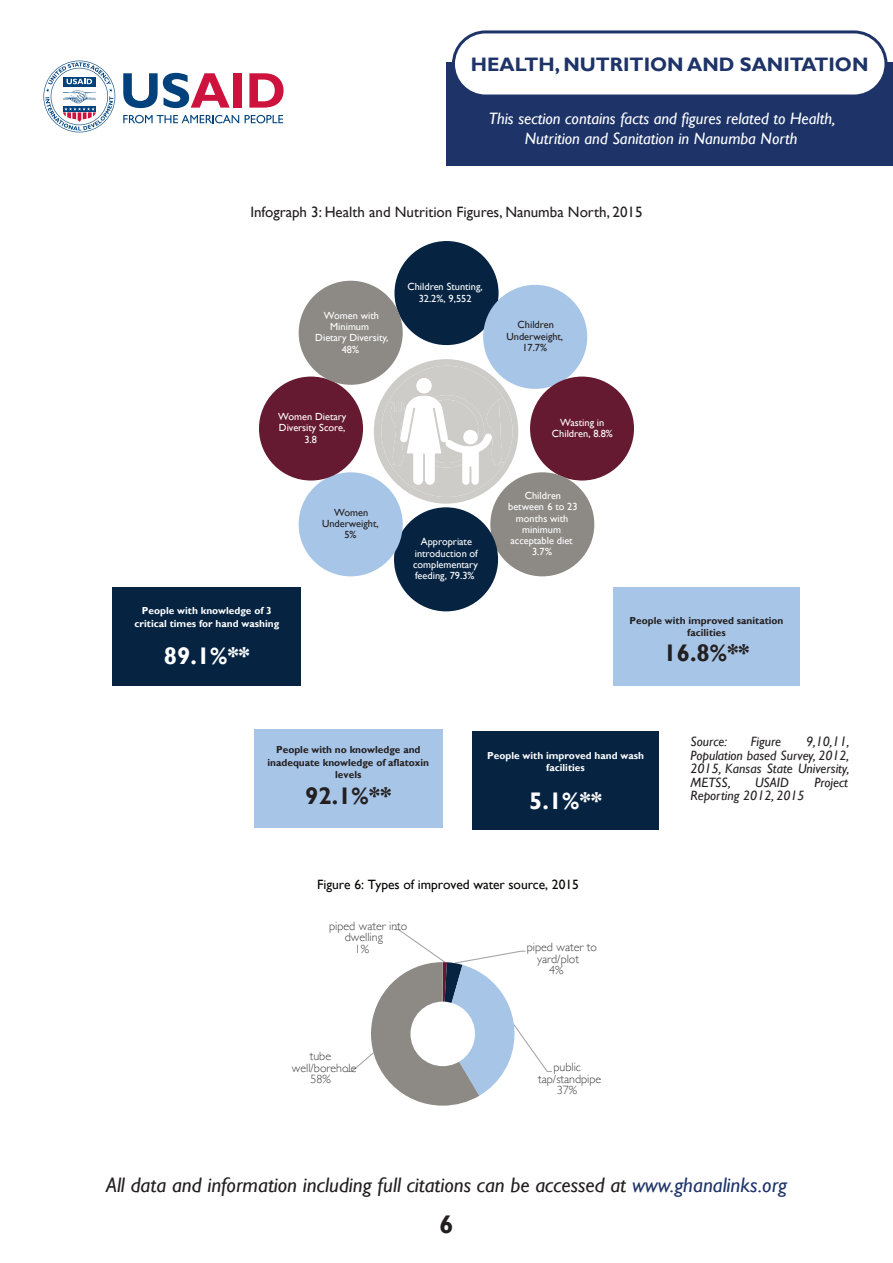
<style>
.page{position:relative;width:893px;height:1263px;background:#fff}
.page>*{position:absolute;margin:0;border:0;box-sizing:border-box;transform-origin:0 0}
.t1{font:700 25.5px "Gill Sans";color:#231f20}
.t2{font:700 24px "Gill Sans";color:#231f20}
.t3{font:700 24px "Gill Sans";color:#fff}
.t4{font:italic 21px "Gill Sans";color:#231f20}
.t5{font:700 19.5px "Gill Sans";color:#1e3468}
.t6{font:italic 16.5px/19.8px "Gill Sans";color:#fff;text-align:center}
.t7{font:15px "Gill Sans";color:#231f20}
.t8{font:italic 13.5px/13.5px "Gill Sans";color:#231f20;text-align:justify}
.t9{font:13.5px "Gill Sans";color:#050504}
.t10{font:300 12px/11.6px "Gill Sans";color:#414040;text-align:center}
.t11{font:10.35px/11.2px "Gill Sans";color:#fff;text-align:center}
.t12{font:10.35px/11.2px "Gill Sans";color:#231f20;text-align:center}
.t13{font:700 10.2px/12.1px "Gill Sans";color:#231f20;text-align:center}
.t14{font:700 10.2px/12.1px "Gill Sans";color:#fff;text-align:center}
.s1{color:#1e3468}
</style>
<div class="page">
<div style="left:446px;top:63px;width:447px;height:103px;background:#1e3468"></div>
<div style="left:453px;top:32px;width:433px;height:64px;background:#fff;border-radius:32px"></div>
<div style="left:452px;top:30px;width:435px;height:68px;border:3px solid #1e3468;border-radius:32px"></div>
<svg style="left:374px;top:359px;width:144px;height:145px"></svg>
<div style="left:416px;top:378px;width:16px;height:15px;background:#fff;border-radius:50%"></div>
<div style="left:463px;top:430px;width:15px;height:14px;background:#fff;border-radius:50%"></div>
<div style="left:394px;top:241px;width:105px;height:104px;background:#062442;border-radius:50%"></div>
<div style="left:483px;top:285px;width:104px;height:104px;background:#a7c5e7;border-radius:50%"></div>
<div style="left:530px;top:377px;width:104px;height:103px;background:#651a31;border-radius:50%"></div>
<div style="left:490px;top:472px;width:104px;height:104px;background:#8d8a86;border-radius:50%"></div>
<div style="left:394px;top:507px;width:104px;height:104px;background:#062442;border-radius:50%"></div>
<div style="left:299px;top:472px;width:104px;height:104px;background:#a7c5e7;border-radius:50%"></div>
<div style="left:259px;top:377px;width:104px;height:103px;background:#651a31;border-radius:50%"></div>
<div style="left:299px;top:281px;width:104px;height:104px;background:#8d8a86;border-radius:50%"></div>
<div style="left:113px;top:587px;width:188px;height:99px;background:#062442"></div>
<div style="left:254px;top:729px;width:188px;height:99px;background:#a7c5e7"></div>
<div style="left:613px;top:587px;width:187px;height:99px;background:#a7c5e7"></div>
<div style="left:472px;top:731px;width:187px;height:99px;background:#062442"></div>
<svg style="left:347px;top:929px;width:205px;height:177px"></svg>
<div style="left:410px;top:1002px;width:65px;height:64px;background:#fff;border-radius:50%"></div>
<svg style="left:123px;top:115px;width:116px;height:8px"></svg>
<svg style="left:245px;top:115px;width:38px;height:8px"></svg>
<svg style="left:123px;top:73px;width:107px;height:35px"></svg>
<div style="left:234px;top:73px;width:8px;height:35px;background:#cd123d"></div>
<svg style="left:249px;top:73px;width:35px;height:35px"></svg>
<svg style="left:43px;top:61px;width:72px;height:71px"></svg>
<h3 class="t5" style="left:471px;top:52px;width:399px">HEALTH, NUTRITION AND SANITATION</h3>
<h3 class="t6" style="left:489px;top:108px;width:348px">This section contains facts and figures related to Health,<br>Nutrition and Sanitation in Nanumba North</h3>
<h3 class="t7" style="left:250px;top:203px;width:394px">Infograph 3: Health and Nutrition Figures, Nanumba North, 2015</h3>
<p class="t11" style="left:315px;top:310px;width:75px">Women with<br>Minimum<br>Dietary Diversity,<br>48%</p>
<p class="t11" style="left:407px;top:281px;width:77px">Children Stunting,<br>32.2%, 9,552</p>
<p class="t11" style="left:278px;top:411px;width:70px">Women Dietary<br>Diversity Score,<br>3.8</p>
<p class="t14" style="left:135px;top:605px;width:146px">People with knowledge of 3 critical times for hand washing</p>
<h2 class="t3" style="left:164px;top:641px;width:88px">89.1%**</h2>
<p class="t12" style="left:322px;top:507px;width:58px">Women<br>Underweight,<br>5%</p>
<p class="t11" style="left:413px;top:536px;width:66px">Appropriate introduction of complementary feeding, 79.3%</p>
<p class="t12" style="left:507px;top:319px;width:58px">Children<br>Underweight,<br>17.7%</p>
<p class="t11" style="left:552px;top:417px;width:63px">Wasting in<br>Children, 8.8%</p>
<p class="t11" style="left:508px;top:490px;width:71px">Children between 6 to 23 months with minimum acceptable diet<br>3.7%</p>
<p class="t13" style="left:630px;top:614px;width:155px">People with improved sanitation facilities</p>
<h2 class="t2" style="left:663px;top:638px;width:88px">16.8%**</h2>
<p class="t13" style="left:267px;top:744px;width:163px">People with no knowledge and inadequate knowledge of aflatoxin levels</p>
<h2 class="t2" style="left:305px;top:781px;width:88px">92.1%**</h2>
<p class="t14" style="left:487px;top:750px;width:158px">People with improved hand wash facilities</p>
<h2 class="t3" style="left:529px;top:786px;width:74px">5.1%**</h2>
<h3 class="t9" style="left:317px;top:876px;width:263px">Figure 6: Types of improved water source, 2015</h3>
<p class="t10" style="left:329px;top:919px;width:80px">piped water into</p>
<p class="t10" style="left:345px;top:931px;width:39px">dwelling</p>
<p class="t10" style="left:355px;top:942px;width:16px">1%</p>
<p class="t10" style="left:527px;top:941px;width:72px">piped water to</p>
<p class="t10" style="left:537px;top:952px;width:44px">yard/plot</p>
<p class="t10" style="left:549px;top:964px;width:16px">4%</p>
<p class="t10" style="left:310px;top:1050px;width:23px">tube</p>
<p class="t10" style="left:292px;top:1061px;width:66px">well/borehole</p>
<p class="t10" style="left:310px;top:1073px;width:22px">58%</p>
<p class="t10" style="left:538px;top:1061px;width:65px">public tap/standpipe<br>37%</p>
<h3 class="t8" style="left:691px;top:735px;width:160px;text-indent:116px">9,10,11, Population based Survey, 2012, 2015, Kansas State University, METSS,</h3>
<h3 class="t8" style="left:691px;top:735px;width:38px">Source:</h3>
<h3 class="t8" style="left:751px;top:735px;width:32px">Figure</h3>
<h3 class="t8" style="left:755px;top:776px;width:35px">USAID</h3>
<h3 class="t8" style="left:814px;top:776px;width:35px">Project</h3>
<h3 class="t8" style="left:691px;top:789px;width:116px">Reporting 2012, 2015</h3>
<h3 class="t4" style="left:106px;top:1173px;width:683px">All data and information including full citations can be accessed at <span class="s1">www.ghanalinks.org</span></h3>
<h1 class="t1" style="left:439px;top:1209px;width:16px">6</h1>
</div>
